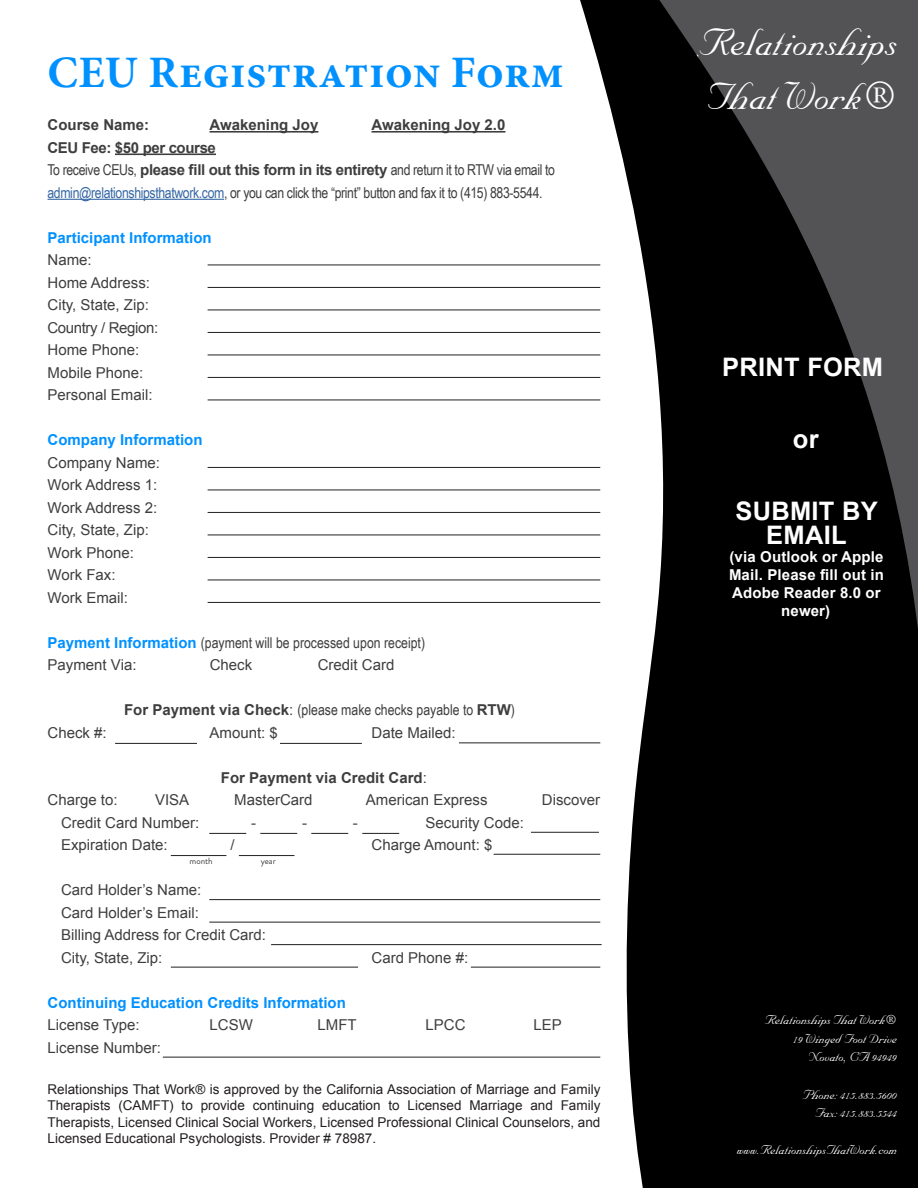
<style>
.page{position:relative;width:918px;height:1188px;background:#fff}
.page>*{position:absolute;margin:0;border:0;box-sizing:border-box;transform-origin:0 0}
.t1{font:45px/54px "Nuptial Script";color:#fff}
.header_-_dark_cherry{font:700 45px "Minion Pro";letter-spacing:.01em;color:#0091ff}
.t2{font:700 25.5px "Arial";letter-spacing:.01em;color:#fff}
.body{font:15px "Arial";color:#3e3e3f}
.body-2{font:15px "Arial Narrow";letter-spacing:-.025em;color:#3e3e3f}
.t3{font:15px/19.5px "Nuptial Script";color:#fff;text-align:right}
.body-3{font:15px/22.5px "Arial Narrow";color:#3e3e3f}
.body-4{font:700 15px "Arial";color:#0091ff}
.body-5{font:700 15px "Arial";color:#3e3e3f}
.t4{font:700 15px/18px "Arial";letter-spacing:.01em;color:#fff;text-align:center}
.body-6{font:700 15px "Arial";letter-spacing:-.025em;color:#3e3e3f}
.body-7{font:15px "Arial";letter-spacing:-.025em;color:#3e3e3f}
.t5{font:13.5px/16.2px "Arial";color:#231f20;text-align:justify}
.body-8{font:9px "Brandon Grotesque";color:#3e3e3f}
.s1{font-family:"Arial";font-weight:700}
.s2{color:#3667a4}
.s3{font-family:"Arial";font-weight:700;color:#0091ff}
.s4{font-family:"Arial"}
.s5{font-weight:400}
</style>
<div class="page">
<svg style="left:524px;top:0;width:394px;height:1188px;fill:#000"></svg>
<hr style="left:210px;top:131px;width:108px;height:2px;background:#3e3e3f">
<hr style="left:372px;top:131px;width:133px;height:2px;background:#3e3e3f">
<hr style="left:115px;top:154px;width:101px;height:1px;background:#3e3e3f">
<hr style="left:48px;top:199px;width:176px;height:1px;background:#3667a4">
<hr style="left:208px;top:287px;width:392px;height:1px;background:#231f20">
<hr style="left:208px;top:310px;width:392px;height:1px;background:#231f20">
<hr style="left:208px;top:332px;width:392px;height:1px;background:#231f20">
<hr style="left:208px;top:355px;width:392px;height:1px;background:#231f20">
<hr style="left:208px;top:377px;width:392px;height:1px;background:#231f20">
<hr style="left:208px;top:400px;width:392px;height:1px;background:#231f20">
<hr style="left:208px;top:467px;width:392px;height:1px;background:#231f20">
<hr style="left:208px;top:490px;width:392px;height:1px;background:#231f20">
<hr style="left:208px;top:512px;width:392px;height:1px;background:#231f20">
<hr style="left:208px;top:535px;width:392px;height:1px;background:#231f20">
<hr style="left:208px;top:557px;width:392px;height:1px;background:#231f20">
<hr style="left:208px;top:580px;width:392px;height:1px;background:#231f20">
<hr style="left:208px;top:602px;width:392px;height:1px;background:#231f20">
<hr style="left:280px;top:743px;width:82px;height:1px;background:#231f20">
<hr style="left:459px;top:743px;width:141px;height:1px;background:#231f20">
<hr style="left:115px;top:743px;width:82px;height:1px;background:#231f20">
<hr style="left:209px;top:833px;width:37px;height:1px;background:#231f20">
<hr style="left:531px;top:832px;width:68px;height:1px;background:#231f20">
<hr style="left:494px;top:854px;width:106px;height:1px;background:#231f20">
<hr style="left:163px;top:1057px;width:437px;height:1px;background:#231f20">
<hr style="left:209px;top:899px;width:391px;height:1px;background:#231f20">
<hr style="left:209px;top:922px;width:391px;height:1px;background:#231f20">
<hr style="left:471px;top:967px;width:129px;height:1px;background:#231f20">
<hr style="left:271px;top:944px;width:331px;height:1px;background:#231f20">
<hr style="left:171px;top:967px;width:187px;height:1px;background:#231f20">
<hr style="left:171px;top:855px;width:55px;height:1px;background:#231f20">
<hr style="left:239px;top:855px;width:55px;height:1px;background:#231f20">
<hr style="left:208px;top:265px;width:392px;height:1px;background:#231f20">
<hr style="left:260px;top:833px;width:37px;height:1px;background:#231f20">
<hr style="left:311px;top:833px;width:37px;height:1px;background:#231f20">
<hr style="left:362px;top:833px;width:37px;height:1px;background:#231f20">
<p class="header_-_dark_cherry" style="left:48px;top:41px;width:518px">CEU Registration Form</p>
<p class="body-5" style="left:48px;top:115px;width:103px">Course Name:</p>
<p class="body-5" style="left:210px;top:115px;width:110px">Awakening Joy</p>
<p class="body-5" style="left:372px;top:115px;width:135px">Awakening Joy 2.0</p>
<p class="body-6" style="left:48px;top:138px;width:170px">CEU Fee: $50 per course</p>
<p class="body-2" style="left:48px;top:159px;width:509px">To receive CEUs, <span class="s1">please fill out this form in its entirety</span> and return it to RTW via email to</p>
<p class="body-2" style="left:48px;top:181px;width:497px"><span class="s2">admin@relationshipsthatwork.com</span>, or you can click the “print” button and fax it to (415) 883-5544.</p>
<p class="body-4" style="left:48px;top:228px;width:166px">Participant Information</p>
<p class="body" style="left:48px;top:250px;width:46px">Name:</p>
<p class="body" style="left:48px;top:273px;width:104px">Home Address:</p>
<p class="body" style="left:48px;top:295px;width:103px">City, State, Zip:</p>
<p class="body-7" style="left:48px;top:318px;width:112px">Country / Region:</p>
<p class="body" style="left:48px;top:340px;width:93px">Home Phone:</p>
<p class="body" style="left:48px;top:363px;width:97px">Mobile Phone:</p>
<p class="body" style="left:48px;top:385px;width:107px">Personal Email:</p>
<p class="body-4" style="left:48px;top:430px;width:157px">Company Information</p>
<p class="body" style="left:48px;top:453px;width:114px">Company Name:</p>
<p class="body" style="left:48px;top:475px;width:111px">Work Address 1:</p>
<p class="body" style="left:48px;top:498px;width:111px">Work Address 2:</p>
<p class="body" style="left:48px;top:520px;width:103px">City, State, Zip:</p>
<p class="body" style="left:48px;top:543px;width:88px">Work Phone:</p>
<p class="body" style="left:48px;top:565px;width:70px">Work Fax:</p>
<p class="body" style="left:48px;top:588px;width:82px">Work Email:</p>
<p class="body-3" style="left:48px;top:631px;width:379px"><span class="s3">Payment Information</span> (payment will be processed upon receipt)<br><span class="s4">Payment Via:</span></p>
<p class="body" style="left:210px;top:655px;width:44px">Check</p>
<p class="body" style="left:318px;top:655px;width:78px">Credit Card</p>
<p class="body-3" style="left:124px;top:698px;width:392px"><span class="s1">For Payment via Check</span><span class="s4">:</span> (please make checks payable to <span class="s1">RTW</span>)</p>
<p class="body" style="left:48px;top:723px;width:61px">Check #:</p>
<p class="body" style="left:210px;top:723px;width:70px">Amount: $</p>
<p class="body" style="left:372px;top:723px;width:86px">Date Mailed:</p>
<p class="body-5" style="left:221px;top:768px;width:207px">For Payment via Credit Card<span class="s5">:</span></p>
<p class="body" style="left:48px;top:790px;width:72px">Charge to:</p>
<p class="body" style="left:155px;top:790px;width:36px">VISA</p>
<p class="body" style="left:234px;top:790px;width:80px">MasterCard</p>
<p class="body" style="left:366px;top:790px;width:123px">American Express</p>
<p class="body" style="left:542px;top:790px;width:60px">Discover</p>
<p class="body" style="left:61px;top:813px;width:140px">Credit Card Number:</p>
<p class="body" style="left:251px;top:813px;width:6px">-</p>
<p class="body" style="left:302px;top:813px;width:6px">-</p>
<p class="body" style="left:353px;top:813px;width:6px">-</p>
<p class="body" style="left:426px;top:813px;width:100px">Security Code:</p>
<p class="body" style="left:61px;top:835px;width:108px">Expiration Date:</p>
<p class="body" style="left:230px;top:835px;width:6px">/</p>
<p class="body" style="left:372px;top:835px;width:122px">Charge Amount: $</p>
<p class="body" style="left:61px;top:880px;width:142px">Card Holder’s Name:</p>
<p class="body" style="left:61px;top:903px;width:139px">Card Holder’s Email:</p>
<p class="body" style="left:61px;top:925px;width:207px">Billing Address for Credit Card:</p>
<p class="body" style="left:61px;top:948px;width:103px">City, State, Zip:</p>
<p class="body" style="left:372px;top:948px;width:98px">Card Phone #:</p>
<p class="body-4" style="left:48px;top:993px;width:300px">Continuing Education Credits Information</p>
<p class="body" style="left:48px;top:1015px;width:94px">License Type:</p>
<p class="body" style="left:210px;top:1015px;width:45px">LCSW</p>
<p class="body" style="left:318px;top:1015px;width:41px">LMFT</p>
<p class="body" style="left:426px;top:1015px;width:42px">LPCC</p>
<p class="body" style="left:534px;top:1015px;width:30px">LEP</p>
<p class="body" style="left:48px;top:1038px;width:115px">License Number:</p>
<p class="body-8" style="left:190px;top:854px;width:25px">month</p>
<p class="body-8" style="left:261px;top:854px;width:17px">year</p>
<p class="t5" style="left:48px;top:1081px;width:554px">Relationships That Work® is approved by the California Association of Marriage and Family Therapists (CAMFT) to provide continuing education to Licensed Marriage and Family Therapists, Licensed Clinical Social Workers, Licensed Professional Clinical Counselors, and Licensed Educational Psychologists. Provider # 78987.</p>
<h1 class="t1" style="left:701px;top:16px;width:199px">Relationships<br>That Work®</h1>
<p class="t2" style="left:722px;top:350px;width:162px">PRINT FORM</p>
<p class="t2" style="left:793px;top:422px;width:27px">or</p>
<p class="t2" style="left:736px;top:494px;width:144px">SUBMIT BY</p>
<p class="t2" style="left:766px;top:518px;width:82px">EMAIL</p>
<p class="t4" style="left:729px;top:548px;width:157px">(via Outlook or Apple<br>Mail. Please fill out in<br>Adobe Reader 8.0 or newer)</p>
<p class="t3" style="left:765px;top:1010px;width:133px">Relationships That Work®<br>19 Winged Foot Drive</p>
<p class="t3" style="left:808px;top:1047px;width:91px">Novato, CA 94949</p>
<p class="t3" style="left:802px;top:1086px;width:96px;line-height:18px">Phone: 415.883.5600<br>Fax: 415.883.5544</p>
<p class="t3" style="left:737px;top:1140px;width:161px">www.RelationshipsThatWork.com</p>
</div>
